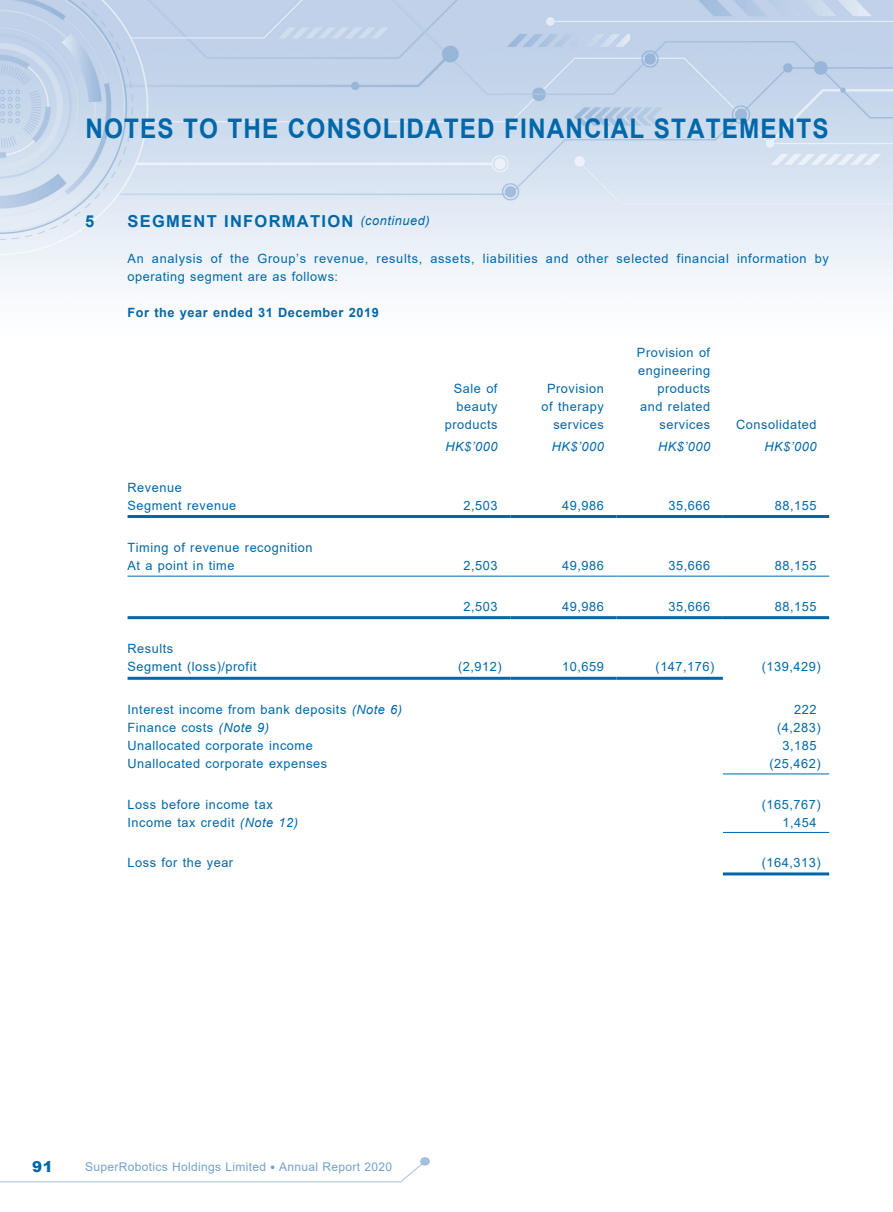
<style>
.page{position:relative;width:893px;height:1212px;background:#fff}
.page>*{position:absolute;margin:0;border:0;box-sizing:border-box;transform-origin:0 0}
.t1{font:700 27px "Arial";color:#0068a9;scale:.9 1}
.t2{font:700 16.5px "Arial";color:#0068a9}
.t3{font:900 15px "Arial";color:#0068a9}
.t4{font:12.75px/18px "Arial";letter-spacing:.04em;color:#0068a9}
.t5{font:italic 12.75px "Arial";letter-spacing:.04em;color:#0068a9}
.t6{font:700 12.75px "Arial";letter-spacing:.04em;color:#0068a9}
.t7{font:12px "Arial";letter-spacing:.03em;color:#73a1ce}
.s1{font-style:italic}
</style>
<div class="page">
<img style="left:0;top:0;width:893px;height:1183px">
<svg style="left:0;top:1160px;width:426px;height:22px"></svg>
<div style="left:420px;top:1157px;width:10px;height:8px;background:#a5c0df;border-radius:50%"></div>
<hr style="left:128px;top:515px;width:276px;height:3px;background:#0068a9">
<hr style="left:404px;top:515px;width:106px;height:3px;background:#0068a9">
<hr style="left:510px;top:515px;width:107px;height:3px;background:#0068a9">
<hr style="left:617px;top:515px;width:106px;height:3px;background:#0068a9">
<hr style="left:723px;top:515px;width:106px;height:3px;background:#0068a9">
<hr style="left:128px;top:576px;width:276px;height:1px;background:#0068a9">
<hr style="left:404px;top:576px;width:106px;height:1px;background:#0068a9">
<hr style="left:510px;top:576px;width:107px;height:1px;background:#0068a9">
<hr style="left:617px;top:576px;width:106px;height:1px;background:#0068a9">
<hr style="left:723px;top:576px;width:106px;height:1px;background:#0068a9">
<hr style="left:128px;top:616px;width:276px;height:3px;background:#0068a9">
<hr style="left:404px;top:616px;width:106px;height:3px;background:#0068a9">
<hr style="left:510px;top:616px;width:107px;height:3px;background:#0068a9">
<hr style="left:617px;top:616px;width:106px;height:3px;background:#0068a9">
<hr style="left:723px;top:616px;width:106px;height:3px;background:#0068a9">
<hr style="left:128px;top:677px;width:276px;height:3px;background:#0068a9">
<hr style="left:404px;top:677px;width:106px;height:3px;background:#0068a9">
<hr style="left:510px;top:677px;width:107px;height:3px;background:#0068a9">
<hr style="left:617px;top:677px;width:106px;height:3px;background:#0068a9">
<hr style="left:723px;top:773px;width:106px;height:1px;background:#0068a9">
<hr style="left:723px;top:832px;width:106px;height:1px;background:#0068a9">
<hr style="left:723px;top:872px;width:106px;height:3px;background:#0068a9">
<h1 class="t1" style="left:85px;top:109px;width:41px">NOTES</h1>
<h1 class="t1" style="left:183px;top:109px;width:69px">TO THE</h1>
<h1 class="t1" style="left:288px;top:109px;width:20px">CONSOLIDATED</h1>
<h1 class="t1" style="left:504px;top:109px;width:18px">FINANCIAL</h1>
<h1 class="t1" style="left:654px;top:109px;width:21px">STATEMENTS</h1>
<p class="t2" style="left:85px;top:209px;width:11px">5</p>
<p class="t2" style="left:128px;top:209px;width:26px">SEGMENT</p>
<p class="t2" style="left:224px;top:209px;width:13px">INFORMATION</p>
<p class="t5" style="left:360px;top:213px;width:71px">(continued)</p>
<p class="t4" style="left:128px;top:249px;width:703px">An analysis of the Group’s revenue, results, assets, liabilities and other selected financial information by operating segment are as follows:</p>
<p class="t6" style="left:128px;top:303px;width:253px">FOR THE YEAR ENDED 31 DECEMBER 2019</p>
<p class="t4" style="left:445px;top:379px;width:54px;text-align:right">Sale of beauty products</p>
<p class="t4" style="left:542px;top:379px;width:64px;text-align:right">Provision of therapy services</p>
<p class="t4" style="left:637px;top:343px;width:75px;text-align:right">Provision of engineering products and related services</p>
<p class="t4" style="left:736px;top:415px;width:82px">Consolidated</p>
<p class="t4" style="left:128px;top:478px;width:110px">Revenue<br>Segment revenue</p>
<p class="t4" style="left:128px;top:539px;width:187px">Timing of revenue recognition<br>At a point in time</p>
<p class="t4" style="left:128px;top:640px;width:130px">Results<br>Segment (loss)/profit</p>
<p class="t5" style="left:445px;top:439px;width:54px">HK$’000</p>
<p class="t5" style="left:552px;top:439px;width:54px">HK$’000</p>
<p class="t5" style="left:658px;top:439px;width:54px">HK$’000</p>
<p class="t5" style="left:764px;top:439px;width:54px">HK$’000</p>
<p class="t4" style="left:463px;top:496px;width:36px">2,503</p>
<p class="t4" style="left:562px;top:496px;width:43px">49,986</p>
<p class="t4" style="left:668px;top:496px;width:43px">35,666</p>
<p class="t4" style="left:775px;top:496px;width:43px">88,155</p>
<p class="t4" style="left:463px;top:557px;width:36px">2,503</p>
<p class="t4" style="left:562px;top:557px;width:43px">49,986</p>
<p class="t4" style="left:668px;top:557px;width:43px">35,666</p>
<p class="t4" style="left:775px;top:557px;width:43px">88,155</p>
<p class="t4" style="left:463px;top:597px;width:36px">2,503</p>
<p class="t4" style="left:562px;top:597px;width:43px">49,986</p>
<p class="t4" style="left:668px;top:597px;width:43px">35,666</p>
<p class="t4" style="left:775px;top:597px;width:43px">88,155</p>
<p class="t4" style="left:458px;top:658px;width:45px">(2,912)</p>
<p class="t4" style="left:562px;top:658px;width:43px">10,659</p>
<p class="t4" style="left:656px;top:658px;width:60px">(147,176)</p>
<p class="t4" style="left:762px;top:658px;width:60px">(139,429)</p>
<p class="t4" style="left:128px;top:700px;width:276px">Interest income from bank deposits <span class="s1">(Note 6)</span></p>
<p class="t4" style="left:794px;top:700px;width:24px">222</p>
<p class="t4" style="left:128px;top:718px;width:143px">Finance costs <span class="s1">(Note 9)</span></p>
<p class="t4" style="left:777px;top:718px;width:45px">(4,283)</p>
<p class="t4" style="left:128px;top:736px;width:187px">Unallocated corporate income</p>
<p class="t4" style="left:782px;top:736px;width:36px">3,185</p>
<p class="t4" style="left:128px;top:754px;width:201px">Unallocated corporate expenses</p>
<p class="t4" style="left:769px;top:754px;width:53px">(25,462)</p>
<p class="t4" style="left:128px;top:795px;width:147px">Loss before income tax</p>
<p class="t4" style="left:762px;top:795px;width:60px">(165,767)</p>
<p class="t4" style="left:128px;top:813px;width:172px">Income tax credit <span class="s1">(Note 12)</span></p>
<p class="t4" style="left:782px;top:813px;width:36px">1,454</p>
<p class="t4" style="left:128px;top:853px;width:107px">Loss for the year</p>
<p class="t4" style="left:762px;top:853px;width:60px">(164,313)</p>
<p class="t3" style="left:32px;top:1155px;width:22px">91</p>
<p class="t7" style="left:85px;top:1159px;width:309px">SuperRobotics Holdings Limited <sup>●</sup> Annual Report 2020</p>
</div>
